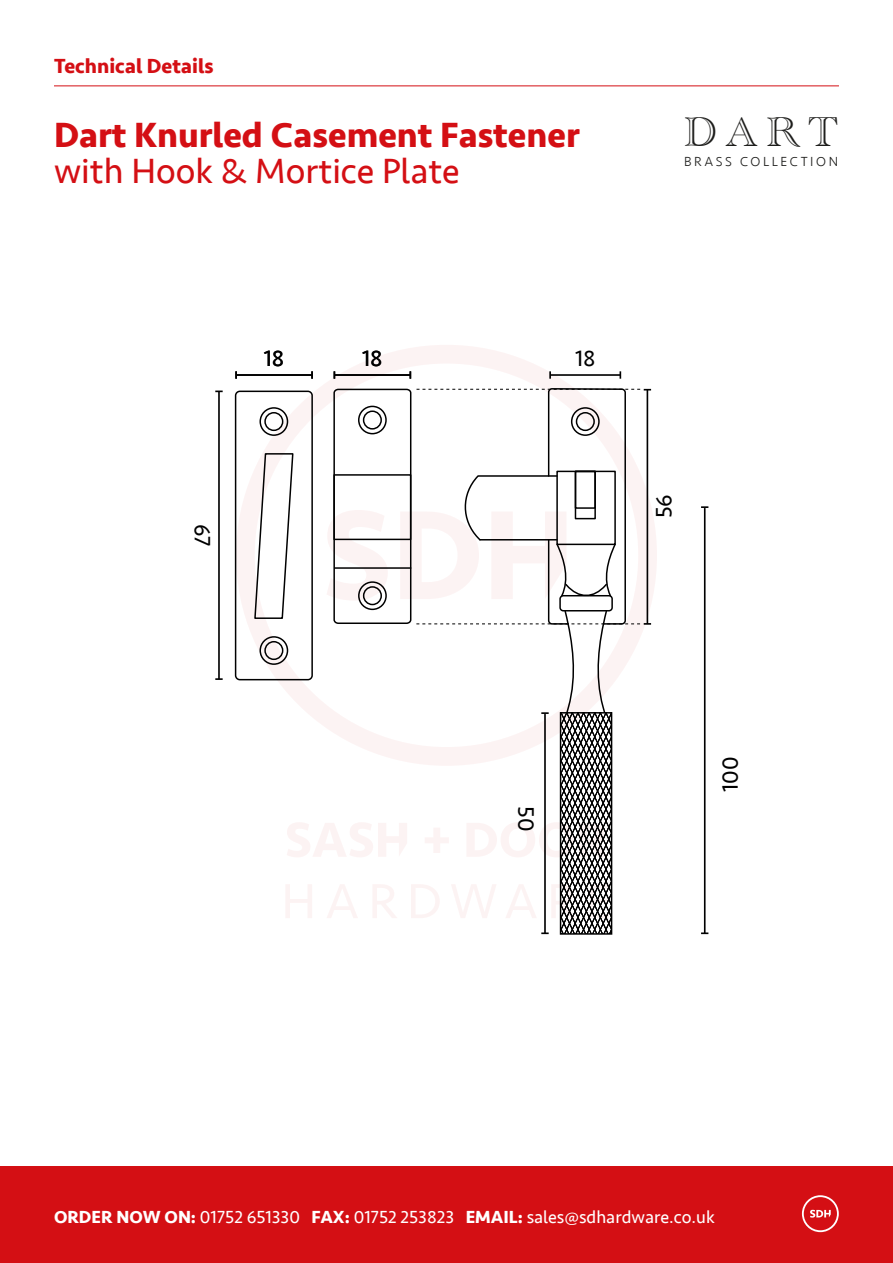
<style>
.page{position:relative;width:893px;height:1263px;background:#fff}
.page>*{position:absolute;margin:0;border:0;box-sizing:border-box;transform-origin:0 0}
.t1{font:42.9px "Academy Engraved Let Plain";color:#1d1d1b}
.t2{font:700 36px "Seravek";color:#d40f14}
.t3{font:36px "Seravek";color:#d40f14}
.t4{font:22.95px "Seravek";color:#000}
.t5{font:700 21px "Seravek";color:#d40f14}
.t6{font:18px "Seravek";color:#fff}
.t7{font:300 13.5px "Seravek";letter-spacing:.19em;color:#1d1d1b}
.s1{font-weight:700}
</style>
<div class="page">
<div style="left:0;top:1166px;width:893px;height:97px;background:#d40f14"></div>
<svg style="left:802px;top:1195px;width:37px;height:37px"></svg>
<hr style="left:54px;top:85px;width:785px;height:1px;background:#d40f14">
<svg style="left:236px;top:345px;width:421px;height:336px"></svg>
<div style="left:235px;top:391px;width:78px;height:289px;border:2px solid #000;border-radius:4px"></div>
<hr style="left:704px;top:508px;width:2px;height:425px;background:#000">
<svg style="left:701px;top:932px;width:7px;height:2px"></svg>
<svg style="left:701px;top:506px;width:7px;height:2px"></svg>
<hr style="left:550px;top:374px;width:70px;height:2px;background:#000">
<svg style="left:619px;top:371px;width:2px;height:8px"></svg>
<svg style="left:549px;top:371px;width:2px;height:8px"></svg>
<hr style="left:236px;top:374px;width:76px;height:2px;background:#000">
<svg style="left:311px;top:371px;width:2px;height:8px"></svg>
<svg style="left:235px;top:371px;width:2px;height:8px"></svg>
<hr style="left:334px;top:374px;width:76px;height:2px;background:#000">
<hr style="left:218px;top:391px;width:2px;height:288px;background:#000">
<svg style="left:215px;top:390px;width:8px;height:2px"></svg>
<svg style="left:215px;top:678px;width:8px;height:2px"></svg>
<svg style="left:253px;top:387px;width:398px;height:547px"></svg>
<p class="t5" style="left:54px;top:50px;width:161px">Technical Details</p>
<h2 class="t2" style="left:54px;top:107px;width:527px">Dart Knurled Casement Fastener</h2>
<h2 class="t3" style="left:54px;top:143px;width:407px">with Hook &amp; Mortice Plate</h2>
<h1 class="t1" style="left:684px;top:100px;width:155px">DART</h1>
<p class="t7" style="left:684px;top:153px;width:155px">BRASS COLLECTION</p>
<p class="t4" style="left:264px;top:341px;width:22px">18</p>
<p class="t4" style="left:362px;top:341px;width:22px">18</p>
<p class="t4" style="left:575px;top:341px;width:22px">18</p>
<p class="t4" style="left:220px;top:524px;width:24px;rotate:90deg">67</p>
<p class="t4" style="left:646px;top:518px;width:26px;rotate:-90deg">56</p>
<p class="t4" style="left:544px;top:806px;width:27px;rotate:90deg">50</p>
<p class="t4" style="left:712px;top:792px;width:37px;rotate:-90deg">100</p>
<p class="t6" style="left:54px;top:1203px;width:662px"><span class="s1">ORDER NOW ON:</span> 01752 651330 <span class="s1">FAX:</span> 01752 253823 <span class="s1">EMAIL:</span> sales@sdhardware.co.uk</p>
</div>
